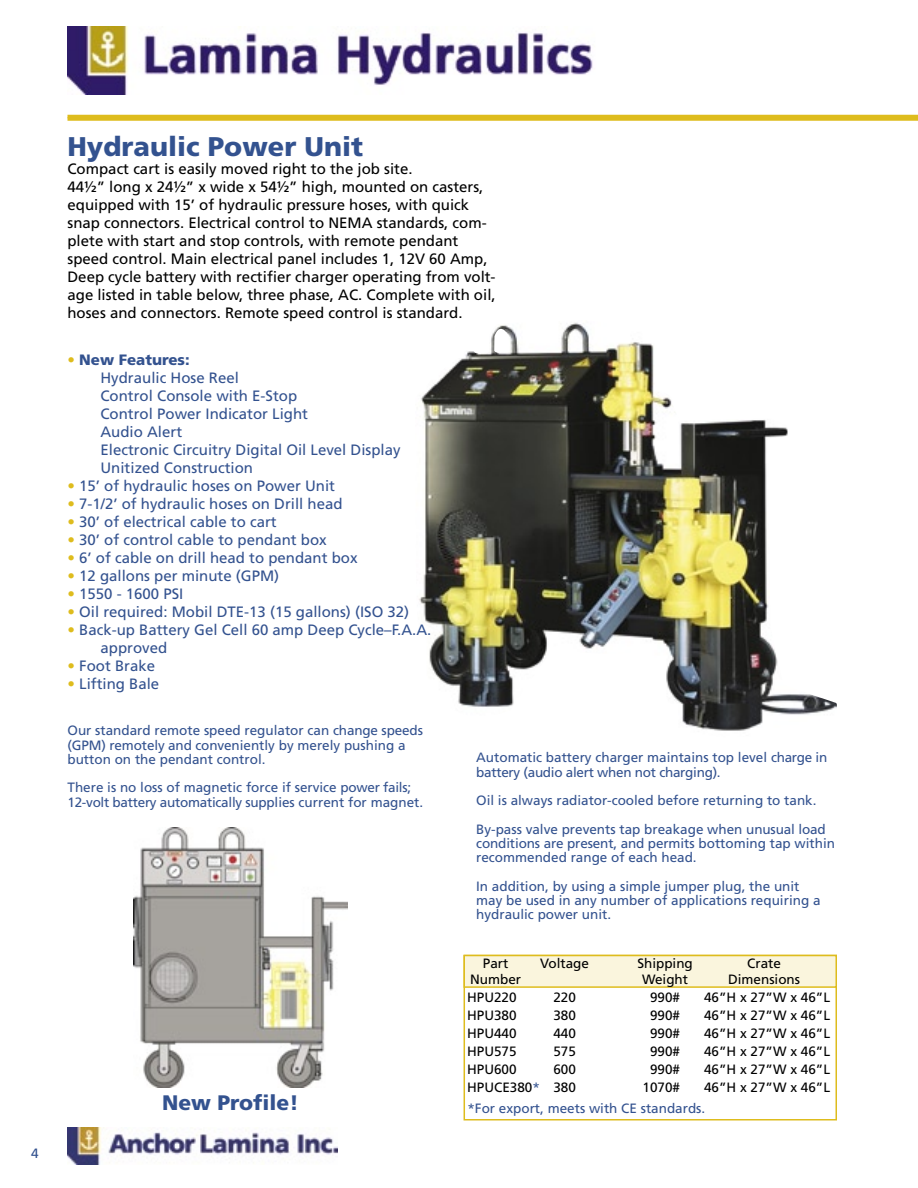
<style>
.page{position:relative;width:918px;height:1188px;background:#fff}
.page>*{position:absolute;margin:0;border:0;box-sizing:border-box;transform-origin:0 0}
.t1{font:900 27px "Frutiger";color:#33528f}
.t2{font:900 21px "Frutiger";color:#33528f}
.t3{font:15px/18px "Frutiger";color:#33528f}
.t4{font:15px/18px "Frutiger";color:#000}
.t5{font:13.5px/14.2px "Frutiger";color:#33528f}
.t6{font:13.5px "Frutiger";color:#000}
.s1{color:#debc1d}
.s2{font-weight:900}
.s3{color:#33528f}
</style>
<div class="page">
<img style="left:68px;top:27px;width:525px;height:67px">
<div style="left:68px;top:115px;width:850px;height:6px;background:#debc1d"></div>
<img style="left:67px;top:1128px;width:271px;height:36px">
<div style="left:464px;top:955px;width:373px;height:165px;border:2px solid #debc1d"></div>
<div style="left:464px;top:956px;width:372px;height:31px;background:#faf5dd"></div>
<div style="left:464px;top:955px;width:373px;height:33px;border:2px solid #debc1d"></div>
<img style="left:134px;top:827px;width:214px;height:261px">
<img style="left:419px;top:322px;width:418px;height:409px">
<p class="t5" style="left:31px;top:1146px;width:9px">4</p>
<h1 class="t1" style="left:68px;top:131px;width:297px">Hydraulic Power Unit</h1>
<p class="t4" style="left:68px;top:160px;width:430px">Compact cart is easily moved right to the job site.<br>441⁄2” long x 241⁄2” x wide x 541⁄2” high, mounted on casters, equipped with 15’ of hydraulic pressure hoses, with quick snap connectors. Electrical control to NEMA standards, com&shy;plete with start and stop controls, with remote pendant speed control. Main electrical panel includes 1, 12V 60 Amp, Deep cycle battery with rectifier charger operating from volt&shy;age listed in table below, three phase, AC. Complete with oil, hoses and connectors. Remote speed control is standard.</p>
<p class="t3" style="left:100px;top:351px;width:302px;text-indent:-33px"><span class="s1">•</span> <span class="s2">New Features:<br></span>Hydraulic Hose Reel<br>Control Console with E-Stop<br>Control Power Indicator Light<br>Audio Alert<br>Electronic Circuitry Digital Oil Level Display<br>Unitized Construction</p>
<p class="t3" style="left:68px;top:477px;width:269px"><span class="s1">•</span> 15’ of hydraulic hoses on Power Unit</p>
<p class="t3" style="left:68px;top:495px;width:277px"><span class="s1">•</span> 7-1/2’ of hydraulic hoses on Drill head</p>
<p class="t3" style="left:68px;top:513px;width:211px"><span class="s1">•</span> 30’ of electrical cable to cart</p>
<p class="t3" style="left:68px;top:531px;width:261px"><span class="s1">•</span> 30’ of control cable to pendant box</p>
<p class="t3" style="left:68px;top:549px;width:292px"><span class="s1">•</span> 6’ of cable on drill head to pendant box</p>
<p class="t3" style="left:68px;top:567px;width:213px"><span class="s1">•</span> 12 gallons per minute (GPM)</p>
<p class="t3" style="left:68px;top:585px;width:117px"><span class="s1">•</span> 1550 - 1600 PSI</p>
<p class="t3" style="left:68px;top:603px;width:343px"><span class="s1">•</span> Oil required: Mobil DTE-13 (15 gallons) (ISO 32)</p>
<p class="t3" style="left:100px;top:621px;width:332px;text-indent:-33px"><span class="s1">•</span> Back-up Battery Gel Cell 60 amp Deep Cycle–F.A.A. approved</p>
<p class="t3" style="left:68px;top:657px;width:89px"><span class="s1">•</span> Foot Brake</p>
<p class="t3" style="left:68px;top:675px;width:93px"><span class="s1">•</span> Lifting Bale</p>
<p class="t5" style="left:68px;top:724px;width:357px">Our standard remote speed regulator can change speeds (GPM) remotely and conveniently by merely pushing a button on the pendant control.</p>
<p class="t5" style="left:68px;top:781px;width:357px">There is no loss of magnetic force if service power fails;<br>12-volt battery automatically supplies current for magnet.</p>
<h2 class="t2" style="left:162px;top:1090px;width:138px">New Profile!</h2>
<p class="t5" style="left:476px;top:751px;width:353px">Automatic battery charger maintains top level charge in battery (audio alert when not charging).</p>
<p class="t5" style="left:476px;top:786px;width:351px;line-height:28.5px">Oil is always radiator-cooled before returning to tank.<br>By-pass valve prevents tap breakage when unusual load</p>
<p class="t5" style="left:476px;top:836px;width:360px">conditions are present, and permits bottoming tap within recommended range of each head.</p>
<p class="t5" style="left:476px;top:879px;width:346px">In addition, by using a simple jumper plug, the unit may be used in any number of applications requiring a hydraulic power unit.</p>
<p class="t6" style="left:483px;top:955px;width:27px">Part</p>
<p class="t6" style="left:540px;top:955px;width:50px">Voltage</p>
<p class="t6" style="left:637px;top:955px;width:57px">Shipping</p>
<p class="t6" style="left:747px;top:955px;width:35px">Crate</p>
<p class="t6" style="left:470px;top:971px;width:53px">Number</p>
<p class="t6" style="left:642px;top:971px;width:48px">Weight</p>
<p class="t6" style="left:728px;top:971px;width:74px">Dimensions</p>
<p class="t6" style="left:467px;top:989px;width:51px">HPU220</p>
<p class="t6" style="left:553px;top:989px;width:24px">220</p>
<p class="t6" style="left:650px;top:989px;width:32px">990#</p>
<p class="t6" style="left:704px;top:989px;width:128px">46”H x 27”W x 46”L</p>
<p class="t6" style="left:467px;top:1007px;width:51px">HPU380</p>
<p class="t6" style="left:553px;top:1007px;width:24px">380</p>
<p class="t6" style="left:650px;top:1007px;width:32px">990#</p>
<p class="t6" style="left:704px;top:1007px;width:128px">46”H x 27”W x 46”L</p>
<p class="t6" style="left:467px;top:1025px;width:51px">HPU440</p>
<p class="t6" style="left:553px;top:1025px;width:24px">440</p>
<p class="t6" style="left:650px;top:1025px;width:32px">990#</p>
<p class="t6" style="left:704px;top:1025px;width:128px">46”H x 27”W x 46”L</p>
<p class="t6" style="left:467px;top:1043px;width:51px">HPU575</p>
<p class="t6" style="left:553px;top:1043px;width:24px">575</p>
<p class="t6" style="left:650px;top:1043px;width:32px">990#</p>
<p class="t6" style="left:704px;top:1043px;width:128px">46”H x 27”W x 46”L</p>
<p class="t6" style="left:467px;top:1061px;width:51px">HPU600</p>
<p class="t6" style="left:553px;top:1061px;width:24px">600</p>
<p class="t6" style="left:650px;top:1061px;width:32px">990#</p>
<p class="t6" style="left:704px;top:1061px;width:128px">46”H x 27”W x 46”L</p>
<p class="t6" style="left:467px;top:1079px;width:110px">HPUCE380<span class="s3">*</span> 380</p>
<p class="t6" style="left:643px;top:1079px;width:39px">1070#</p>
<p class="t6" style="left:704px;top:1079px;width:128px">46”H x 27”W x 46”L</p>
<p class="t5" style="left:467px;top:1101px;width:239px">*For export, meets with CE standards.</p>
</div>
